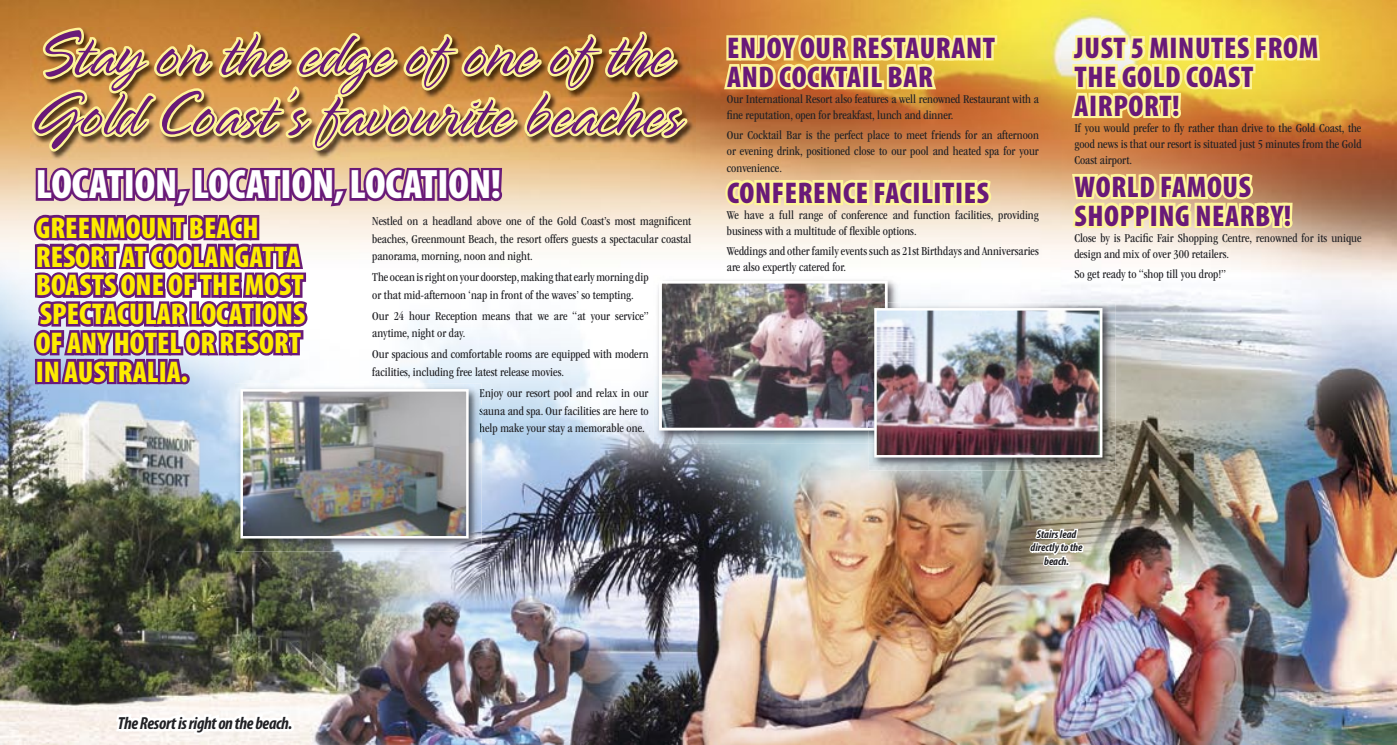
<style>
.page{position:relative;width:1397px;height:745px;background:#fff}
.page>*{position:absolute;margin:0;border:0;box-sizing:border-box;transform-origin:0 0}
.t1{font:300 68.75px/60px "Spring LP Std";color:#691a78}
.t2{font:900 condensed 41.25px "Myriad Pro";color:#fff}
.t3{font:900 condensed 30px/28.8px "Myriad Pro";letter-spacing:.02em;color:#691a78}
.t4{font:900 condensed 30px/28.8px "Myriad Pro";color:#feec00}
.t5{font:italic 700 condensed 17.5px "Myriad Pro";letter-spacing:-.02em;color:#212125}
.t6{font:condensed 12.5px/16.2px "ITC Garamond Std";color:#212125}
.t7{font:italic 700 condensed 11.25px/13.5px "Myriad Pro";color:#212125;text-align:center}
</style>
<div class="page">
<img style="left:0;top:0;width:1396px;height:744px">
<img style="left:29px;top:0;width:1293px;height:744px">
<h1 class="t1" style="left:29px;top:27px;width:652px">Stay on the edge of one of the<br>Gold Coast’s favourite beaches</h1>
<h2 class="t2" style="left:36px;top:161px;width:467px">LOCATION, LOCATION, LOCATION!</h2>
<h3 class="t4" style="left:36px;top:213px;width:271px">GREENMOUNT BEACH<br>RESORT AT COOLANGATTA<br>BOASTS ONE OF THE MOST<br>SPECTACULAR LOCATIONS<br>OF ANY HOTEL OR RESORT<br>IN AUSTRALIA.</h3>
<p class="t6" style="left:372px;top:212px;width:320px;line-height:17.5px;text-align:justify">Nestled on a headland above one of the Gold Coast’s most magnificent beaches, Greenmount Beach, the resort offers guests a spectacular coastal panorama, morning, noon and night.</p>
<p class="t6" style="left:372px;top:268px;width:278px;line-height:17.5px">The ocean is right on your doorstep, making that early morning dip or that mid-afternoon ‘nap in front of the waves’ so tempting.</p>
<p class="t6" style="left:372px;top:307px;width:278px;line-height:17.5px">Our 24 hour Reception means that we are “at your service” anytime, night or day.</p>
<p class="t6" style="left:372px;top:345px;width:278px;line-height:17.5px">Our spacious and comfortable rooms are equipped with modern facilities, including free latest release movies.</p>
<p class="t6" style="left:479px;top:384px;width:171px;line-height:17.5px;text-align:justify">Enjoy our resort pool and relax in our sauna and spa. Our facilities are here to help make your stay a memorable one.</p>
<h3 class="t3" style="left:727px;top:34px;width:269px">ENJOY OUR RESTAURANT<br>AND COCKTAIL BAR</h3>
<p class="t6" style="left:726px;top:91px;width:313px">Our International Resort also features a well renowned Restaurant with a fine reputation, open for breakfast, lunch and dinner.</p>
<p class="t6" style="left:726px;top:127px;width:313px;text-align:justify">Our Cocktail Bar is the perfect place to meet friends for an afternoon or evening drink, positioned close to our pool and heated spa for your convenience.</p>
<h3 class="t3" style="left:727px;top:179px;width:263px">CONFERENCE FACILITIES</h3>
<p class="t6" style="left:726px;top:207px;width:313px">We have a full range of conference and function facilities, providing business with a multitude of flexible options.</p>
<p class="t6" style="left:726px;top:243px;width:313px">Weddings and other family events such as 21st Birthdays and Anniversaries are also expertly catered for.</p>
<h3 class="t3" style="left:1074px;top:34px;width:245px">JUST 5 MINUTES FROM<br>THE GOLD COAST<br>AIRPORT!</h3>
<p class="t6" style="left:1074px;top:120px;width:289px;text-align:justify">If you would prefer to fly rather than drive to the Gold Coast, the good news is that our resort is situated just 5 minutes from the Gold Coast airport.</p>
<h3 class="t3" style="left:1074px;top:173px;width:218px">WORLD FAMOUS<br>SHOPPING NEARBY!</h3>
<p class="t6" style="left:1074px;top:229px;width:289px">Close by is Pacific Fair Shopping Centre, renowned for its unique design and mix of over 300 retailers.</p>
<p class="t6" style="left:1074px;top:266px;width:153px">So get ready to “shop till you drop!”</p>
<p class="t7" style="left:1030px;top:527px;width:53px">Stairs lead directly to the beach.</p>
<h3 class="t5" style="left:118px;top:713px;width:176px">The Resort is right on the beach.</h3>
</div>
